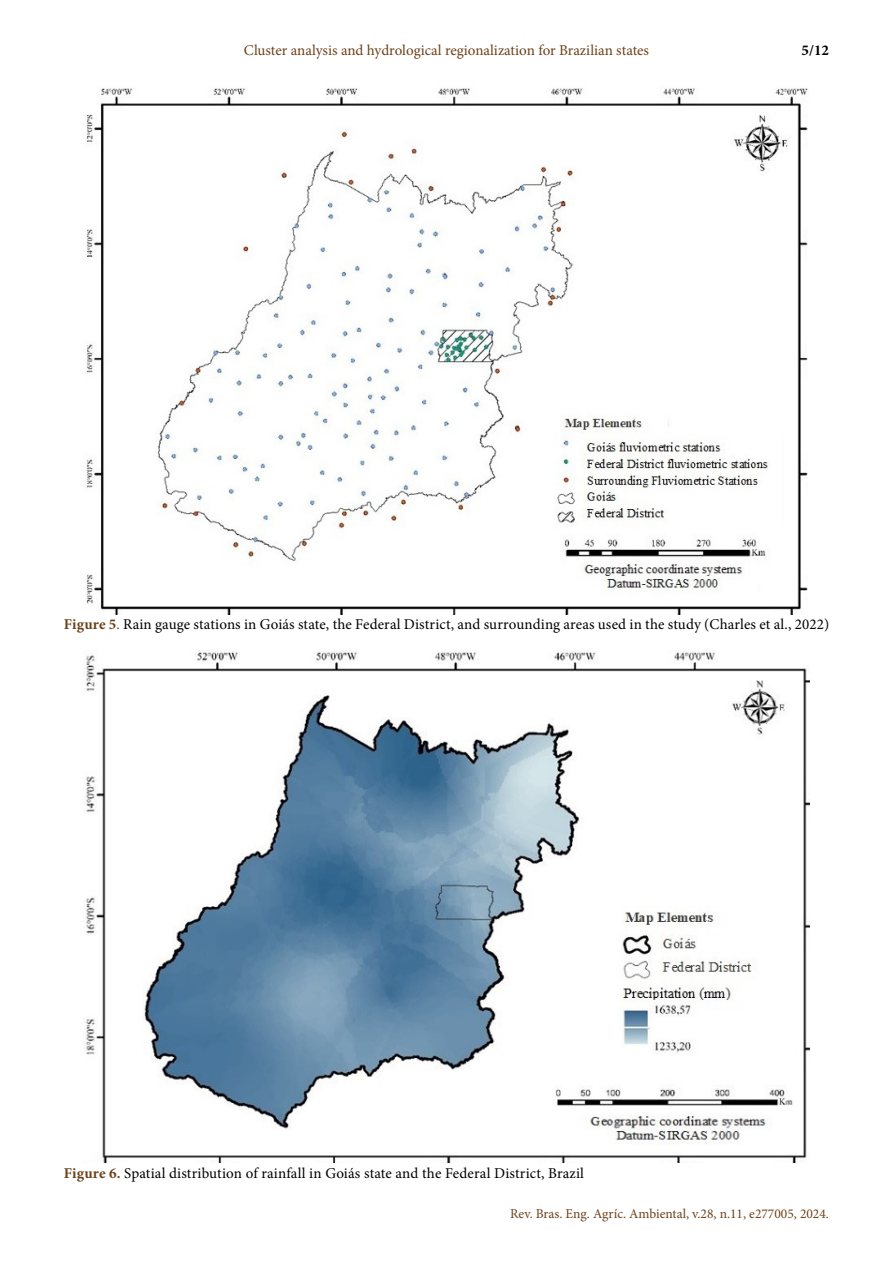
<style>
.page{position:relative;width:893px;height:1263px;background:#fff}
.page>*{position:absolute;margin:0;border:0;box-sizing:border-box;transform-origin:0 0}
.t1{font:15px "Minion Pro";letter-spacing:.005em;color:#000}
.t2{font:15px "Minion Pro";color:#6c4119}
.t3{font:700 15px "Minion Pro";color:#000}
.t4{font:13.5px "Minion Pro";color:#6c4119}
.s1{font-weight:700;color:#6c4119}
.s2{color:#6c4119}
</style>
<div class="page">
<img style="left:86px;top:88px;width:722px;height:526px">
<img style="left:83px;top:651px;width:727px;height:512px">
<p class="t2" style="left:244px;top:40px;width:407px">Cluster analysis and hydrological regionalization for Brazilian states</p>
<p class="t3" style="left:802px;top:40px;width:29px">5/12</p>
<p class="t1" style="left:64px;top:614px;width:767px"><span class="s1">Figure 5</span><span class="s2">.</span> Rain gauge stations in Goiás state, the Federal District, and surrounding areas used in the study (Charles et al., 2022)</p>
<p class="t1" style="left:64px;top:1163px;width:522px"><span class="s1">Figure 6.</span> Spatial distribution of rainfall in Goiás state and the Federal District, Brazil</p>
<p class="t4" style="left:510px;top:1204px;width:320px">Rev. Bras. Eng. Agríc. Ambiental, v.28, n.11, e277005, 2024.</p>
</div>
